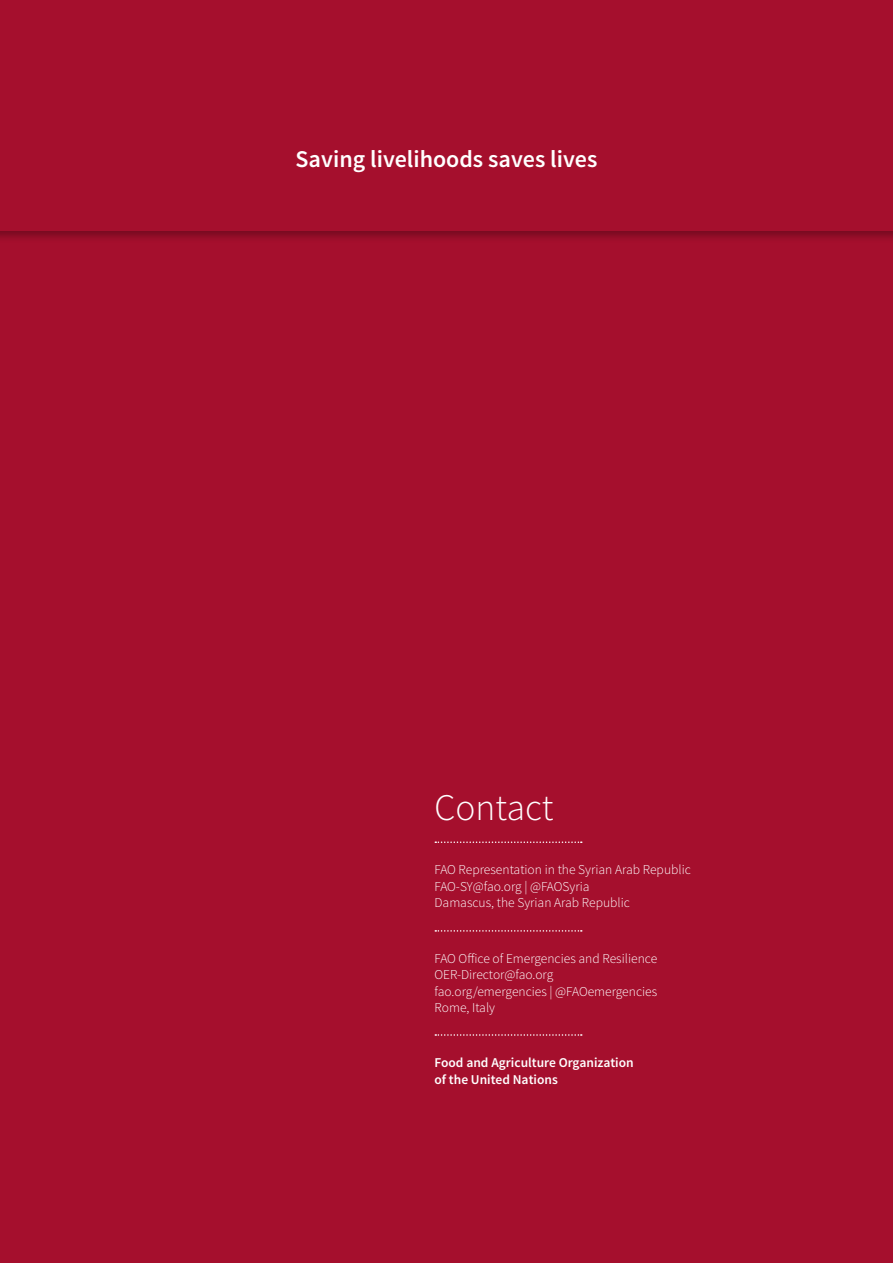
<style>
.page{position:relative;width:893px;height:1263px;background:#a50f2d}
.page>*{position:absolute;margin:0;border:0;box-sizing:border-box;transform-origin:0 0}
.t1{font:300 37.5px "Source Sans Pro";color:#fff}
.t2{font:600 24px "Source Sans Pro";color:#fff}
.t3{font:300 13.5px/16.5px "Source Sans Pro";color:#fff}
.t4{font:600 13.5px/16.5px "Source Sans Pro";color:#fff}
</style>
<div class="page">
<div style="left:0;top:81px;width:893px;height:162px;background:#000;opacity:.3"></div>
<div style="left:0;top:85px;width:893px;height:145px;background:#a50f2d"></div>
<div style="left:0;top:0;width:893px;height:104px;background:#a50f2d"></div>
<svg style="left:435px;top:930px;width:147px;height:2px"></svg>
<svg style="left:435px;top:841px;width:147px;height:2px"></svg>
<svg style="left:435px;top:1034px;width:147px;height:2px"></svg>
<h2 class="t2" style="left:296px;top:143px;width:303px">Saving livelihoods saves lives</h2>
<h1 class="t1" style="left:435px;top:785px;width:121px">Contact</h1>
<p class="t3" style="left:435px;top:862px;width:258px">FAO Representation in the Syrian Arab Republic<br>FAO-SY@fao.org | @FAOSyria<br>Damascus, the Syrian Arab Republic</p>
<p class="t3" style="left:435px;top:950px;width:224px">FAO Office of Emergencies and Resilience<br>OER-Director@fao.org fao.org/emergencies | @FAOemergencies<br>Rome, Italy</p>
<p class="t4" style="left:435px;top:1055px;width:201px">Food and Agriculture Organization of the United Nations</p>
</div>
